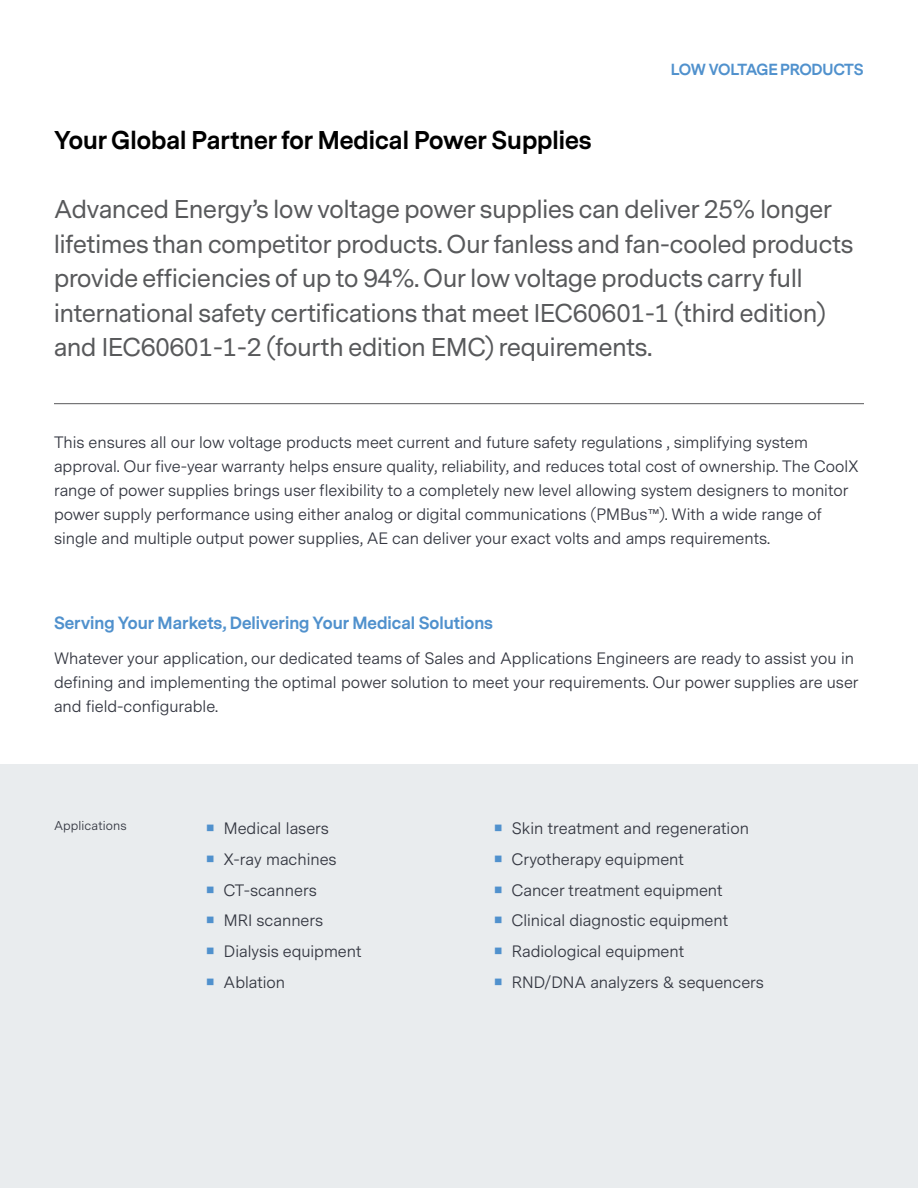
<style>
.page{position:relative;width:918px;height:1188px;background:#fff}
.page>*{position:absolute;margin:0;border:0;box-sizing:border-box;transform-origin:0 0}
.t1{font:24px/34.5px "Messina Sans";color:#58595b}
.t2{font:700 24px "Messina Sans";color:#000}
.t3{font:16.5px/24px "Messina Sans";color:#343741}
.t4{font:700 16.5px "Messina Sans";color:#5091cd}
.t5{font:700 15px "Messina Sans";letter-spacing:-.035em;color:#5091cd}
.t6{font:12.75px "Messina Sans";letter-spacing:.01em;color:#343741}
.s1{color:#5091cd}
</style>
<div class="page">
<div style="left:0;top:765px;width:918px;height:423px;background:#e9ecee"></div>
<hr style="left:54px;top:403px;width:810px;height:1px;background:#58595b">
<h1 class="t2" style="left:54px;top:123px;width:539px">Your Global Partner for Medical Power Supplies</h1>
<p class="t5" style="left:671px;top:59px;width:194px">LOW VOLTAGE PRODUCTS</p>
<p class="t1" style="left:54px;top:193px;width:801px">Advanced Energy’s low voltage power supplies can deliver 25% longer lifetimes than competitor products. Our fanless and fan-cooled products provide efficiencies of up to 94%. Our low voltage products carry full international safety certifications that meet IEC60601-1 (third edition) and IEC60601-1-2 (fourth edition EMC) requirements.</p>
<p class="t3" style="left:54px;top:430px;width:806px">This ensures all our low voltage products meet current and future safety regulations , simplifying system approval. Our five-year warranty helps ensure quality, reliability, and reduces total cost of ownership. The CoolX range of power supplies brings user flexibility to a completely new level allowing system designers to monitor power supply performance using either analog or digital communications (PMBus™). With a wide range of single and multiple output power supplies, AE can deliver your exact volts and amps requirements.</p>
<p class="t4" style="left:54px;top:611px;width:441px">Serving Your Markets, Delivering Your Medical Solutions</p>
<p class="t3" style="left:54px;top:647px;width:806px">Whatever your application, our dedicated teams of Sales and Applications Engineers are ready to assist you in defining and implementing the optimal power solution to meet your requirements. Our power supplies are user and field-configurable.</p>
<p class="t6" style="left:54px;top:818px;width:74px">Applications</p>
<p class="t3" style="left:206px;top:817px;width:124px"><span class="s1">■</span> Medical lasers</p>
<p class="t3" style="left:206px;top:848px;width:132px"><span class="s1">■</span> X-ray machines</p>
<p class="t3" style="left:206px;top:878px;width:112px"><span class="s1">■</span> CT-scanners</p>
<p class="t3" style="left:206px;top:909px;width:118px"><span class="s1">■</span> MRI scanners</p>
<p class="t3" style="left:206px;top:940px;width:157px"><span class="s1">■</span> Dialysis equipment</p>
<p class="t3" style="left:206px;top:971px;width:80px"><span class="s1">■</span> Ablation</p>
<p class="t3" style="left:494px;top:817px;width:256px"><span class="s1">■</span> Skin treatment and regeneration</p>
<p class="t3" style="left:494px;top:848px;width:191px"><span class="s1">■</span> Cryotherapy equipment</p>
<p class="t3" style="left:494px;top:878px;width:230px"><span class="s1">■</span> Cancer treatment equipment</p>
<p class="t3" style="left:494px;top:909px;width:235px"><span class="s1">■</span> Clinical diagnostic equipment</p>
<p class="t3" style="left:494px;top:940px;width:191px"><span class="s1">■</span> Radiological equipment</p>
<p class="t3" style="left:494px;top:971px;width:271px"><span class="s1">■</span> RND/DNA analyzers &amp; sequencers</p>
</div>
